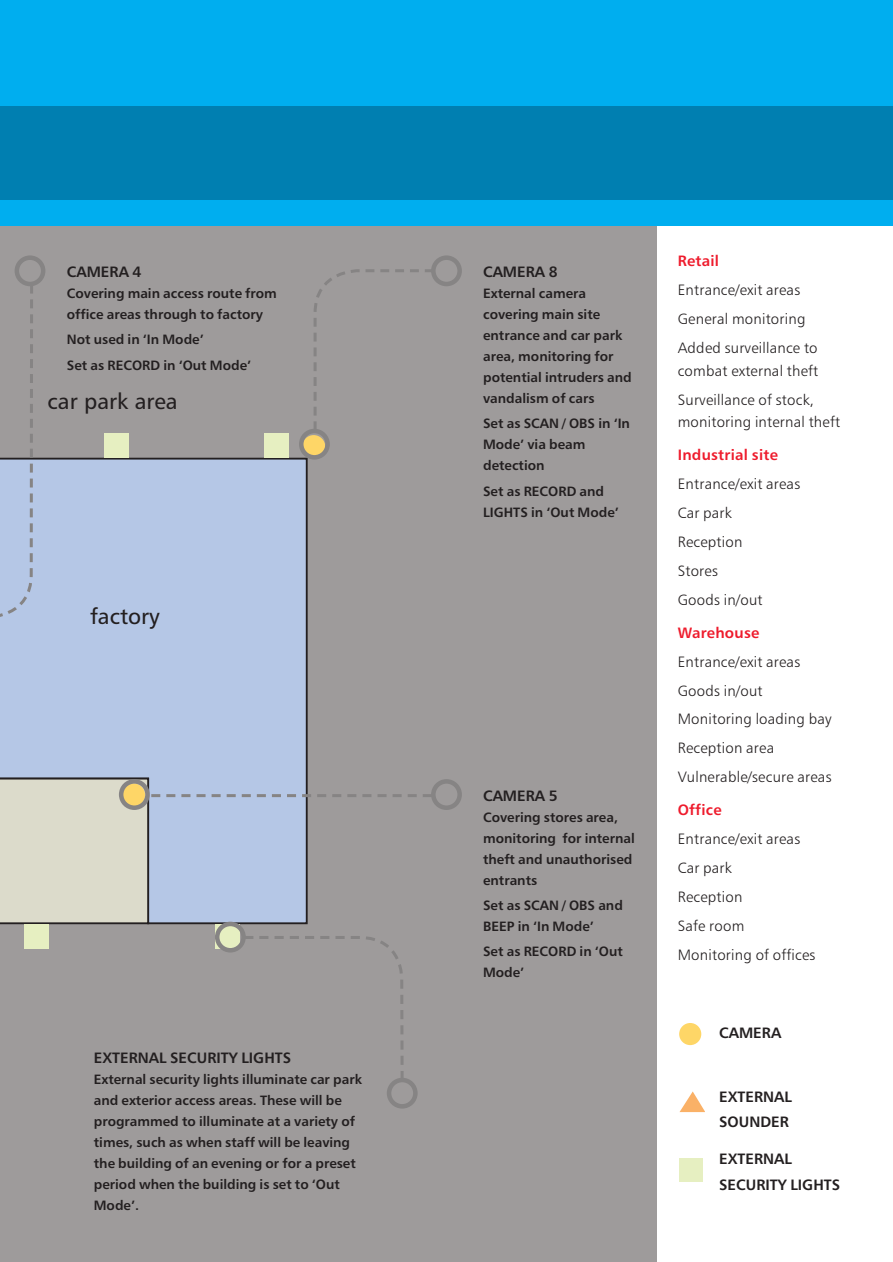
<style>
.page{position:relative;width:893px;height:1262px;background:#fff}
.page>*{position:absolute;margin:0;border:0;box-sizing:border-box;transform-origin:0 0}
.t1{font:22.2px "Humanist 777 BT Roman B";color:#231f20}
.t2{font:15px/29px "Humanist 777 BT Light B";letter-spacing:.015em;color:#231f20}
.t3{font:15px/25.5px "Humanist 777 BT Bold B";color:#231f20}
.t4{font:15px "Humanist 777 BT Bold B";letter-spacing:.015em;color:#ee1b2c}
.t5{font:13.5px/21px "Humanist 777 BT Bold B";color:#231f20}
</style>
<div class="page">
<div style="left:1px;top:191px;width:655px;height:1071px;background:#9e9b9b"></div>
<div style="left:1px;top:0;width:891px;height:225px;background:#00aeef"></div>
<div style="left:1px;top:106px;width:891px;height:94px;background:#007fb1"></div>
<div style="left:1px;top:457px;width:307px;height:319px;background:#b5c7e6"></div>
<div style="left:264px;top:433px;width:24px;height:24px;background:#e6efc1"></div>
<div style="left:105px;top:433px;width:24px;height:24px;background:#e6efc1"></div>
<div style="left:679px;top:1158px;width:23px;height:23px;background:#e6efc1"></div>
<div style="left:679px;top:1023px;width:22px;height:22px;background:#fed667;border-radius:50%"></div>
<svg style="left:679px;top:1091px;width:25px;height:21px"></svg>
<svg style="left:1px;top:776px;width:461px;height:332px"></svg>
<svg style="left:299px;top:255px;width:163px;height:204px"></svg>
<svg style="left:1px;top:255px;width:44px;height:365px"></svg>
<p class="t3" style="left:67px;top:260px;width:76px">CAMERA 4</p>
<p class="t5" style="left:67px;top:284px;width:211px">Covering main access route from office areas through to factory</p>
<p class="t5" style="left:67px;top:328px;width:186px;line-height:25.2px">Not used in ‘In Mode’<br>Set as RECORD in ‘Out Mode’</p>
<h1 class="t1" style="left:48px;top:393px;width:132px">car park area</h1>
<h1 class="t1" style="left:90px;top:607px;width:71px">factory</h1>
<p class="t3" style="left:94px;top:1046px;width:199px">EXTERNAL SECURITY LIGHTS</p>
<p class="t5" style="left:94px;top:1070px;width:270px">External security lights illuminate car park and exterior access areas. These will be programmed to illuminate at a variety of times, such as when staff will be leaving the building of an evening or for a preset period when the building is set to ‘Out Mode’.</p>
<p class="t3" style="left:483px;top:260px;width:76px">CAMERA 8</p>
<p class="t5" style="left:483px;top:284px;width:150px">External camera covering main site entrance and car park area, monitoring for potential intruders and vandalism of cars</p>
<p class="t5" style="left:483px;top:414px;width:148px">Set as SCAN / OBS in ‘In<br>Mode’ via beam detection</p>
<p class="t5" style="left:483px;top:481px;width:137px">Set as RECORD and<br>LIGHTS in ‘Out Mode’</p>
<p class="t3" style="left:483px;top:784px;width:76px">CAMERA 5</p>
<p class="t5" style="left:483px;top:807px;width:153px">Covering stores area, monitoring for internal theft and unauthorised entrants</p>
<p class="t5" style="left:483px;top:896px;width:141px">Set as SCAN / OBS and<br>BEEP in ‘In Mode’</p>
<p class="t5" style="left:483px;top:942px;width:141px">Set as RECORD in ‘Out<br>Mode’</p>
<p class="t4" style="left:677px;top:255px;width:43px">Retail</p>
<p class="t2" style="left:677px;top:277px;width:141px">Entrance/exit areas<br>General monitoring<br>Added surveillance to</p>
<p class="t2" style="left:677px;top:357px;width:142px">combat external theft<br>Surveillance of stock,</p>
<p class="t2" style="left:677px;top:408px;width:164px">monitoring internal theft</p>
<p class="t4" style="left:677px;top:449px;width:102px">Industrial site</p>
<p class="t2" style="left:677px;top:470px;width:124px">Entrance/exit areas<br>Car park<br>Reception<br>Stores<br>Goods in/out</p>
<p class="t4" style="left:677px;top:626px;width:83px">Warehouse</p>
<p class="t2" style="left:677px;top:648px;width:155px">Entrance/exit areas<br>Goods in/out<br>Monitoring loading bay<br>Reception area<br>Vulnerable/secure areas</p>
<p class="t4" style="left:677px;top:804px;width:45px">Office</p>
<p class="t2" style="left:677px;top:825px;width:139px">Entrance/exit areas<br>Car park<br>Reception<br>Safe room<br>Monitoring of offices</p>
<p class="t3" style="left:719px;top:1021px;width:63px">CAMERA</p>
<p class="t3" style="left:719px;top:1085px;width:74px">EXTERNAL<br>SOUNDER</p>
<p class="t3" style="left:719px;top:1147px;width:122px">EXTERNAL<br>SECURITY LIGHTS</p>
</div>
